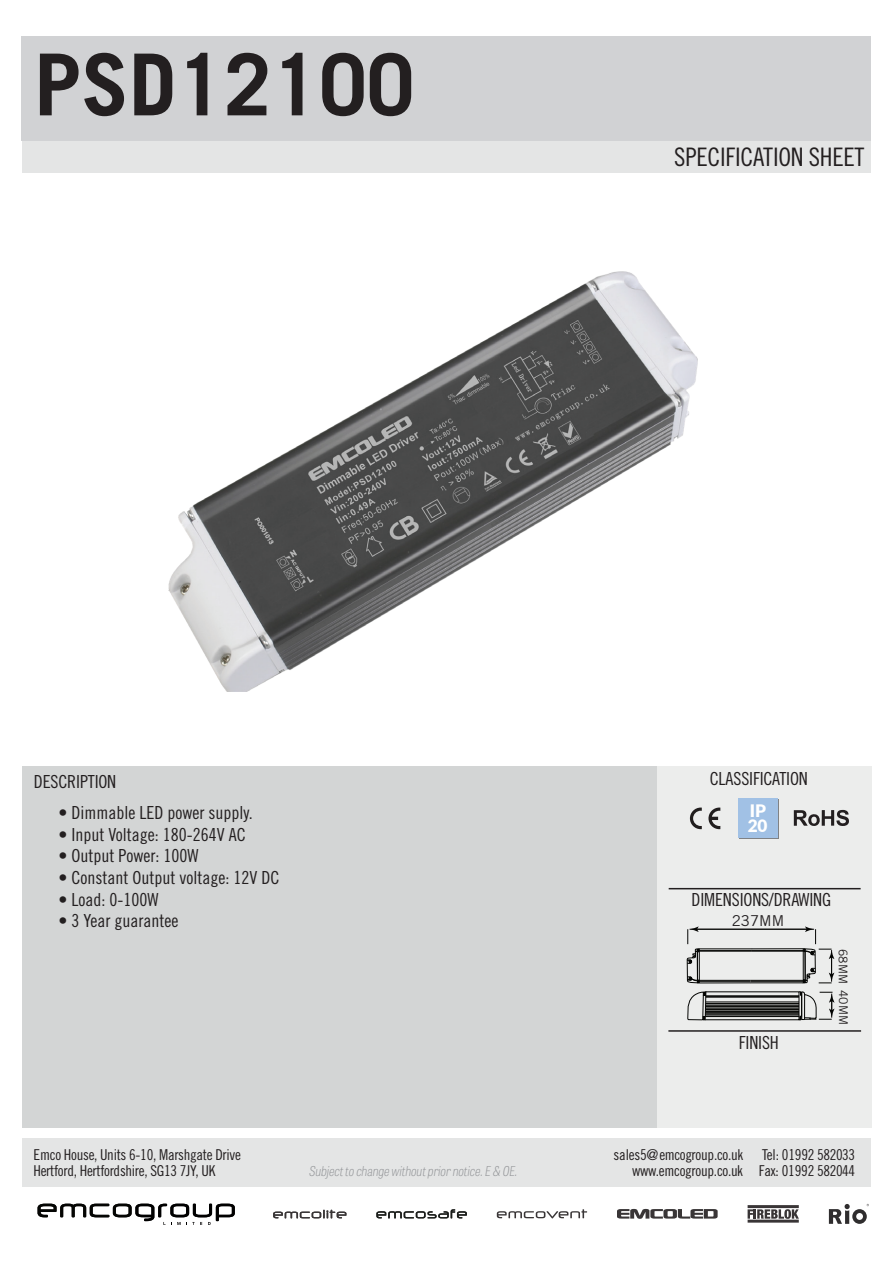
<style>
.page{position:relative;width:893px;height:1263px;background:#fff}
.page>*{position:absolute;margin:0;border:0;box-sizing:border-box;transform-origin:0 0}
.t1{font:700 85.5px "Trade Gothic LT Std";color:#231f20}
.t2{font:25.5px "Trade Gothic LT Std Cn 18";letter-spacing:-.01em;color:#231f20}
.t3{font:18px "Trade Gothic LT Std Cn 18";color:#231f20}
.t4{font:900 17.25px/14.2px "Lato";color:#fff}
.t5{font:15px/16.5px "Trade Gothic LT Std Cn 18";letter-spacing:-.02em;color:#231f20}
.t6{font:15px "Trade Gothic LT Std";color:#231f20}
.t7{font:italic 100 13.5px "Tablet Gothic Condensed";color:#939598}
.t8{font:12px "Trade Gothic LT Std";color:#231f20}
</style>
<div class="page">
<div style="left:22px;top:767px;width:636px;height:361px;background:#d3d5d5"></div>
<div style="left:657px;top:767px;width:215px;height:361px;background:#ecedec"></div>
<div style="left:22px;top:141px;width:849px;height:32px;background:#e4e5e5"></div>
<div style="left:21px;top:36px;width:850px;height:105px;background:#d1d2d4"></div>
<hr style="left:669px;top:888px;width:192px;height:1px;background:#231f20">
<hr style="left:668px;top:1030px;width:193px;height:2px;background:#231f20">
<div style="left:22px;top:1138px;width:849px;height:49px;background:#e4e5e5"></div>
<svg style="left:273px;top:1210px;width:73px;height:8px"></svg>
<svg style="left:376px;top:1209px;width:91px;height:9px"></svg>
<svg style="left:38px;top:1204px;width:197px;height:21px"></svg>
<svg style="left:617px;top:1209px;width:101px;height:10px"></svg>
<svg style="left:497px;top:1209px;width:90px;height:9px"></svg>
<svg style="left:748px;top:1209px;width:51px;height:10px"></svg>
<hr style="left:748px;top:1205px;width:51px;height:3px;background:#231f20">
<hr style="left:748px;top:1219px;width:51px;height:3px;background:#231f20">
<svg style="left:829px;top:1204px;width:40px;height:20px"></svg>
<svg style="left:690px;top:807px;width:12px;height:22px"></svg>
<svg style="left:708px;top:807px;width:12px;height:22px"></svg>
<svg style="left:794px;top:810px;width:55px;height:16px"></svg>
<div style="left:739px;top:799px;width:39px;height:39px;background:#a1c1e5"></div>
<div style="left:738px;top:798px;width:39px;height:39px;background:#a1c1e5"></div>
<img style="left:169px;top:271px;width:528px;height:420px">
<svg style="left:687px;top:926px;width:147px;height:106px"></svg>
<h1 class="t1" style="left:34px;top:32px;width:382px">PSD12100</h1>
<p class="t3" style="left:34px;top:771px;width:84px">DESCRIPTION</p>
<p class="t3" style="left:59px;top:802px;width:196px">• Dimmable LED power supply.</p>
<p class="t3" style="left:59px;top:824px;width:189px">• Input Voltage: 180-264V AC</p>
<p class="t3" style="left:59px;top:845px;width:141px">• Output Power: 100W</p>
<p class="t3" style="left:59px;top:867px;width:222px">• Constant Output voltage: 12V DC</p>
<p class="t3" style="left:59px;top:888px;width:101px">• Load: 0-100W</p>
<p class="t3" style="left:59px;top:910px;width:121px">• 3 Year guarantee</p>
<h2 class="t2" style="left:674px;top:142px;width:192px">SPECIFICATION SHEET</h2>
<p class="t3" style="left:710px;top:768px;width:100px">CLASSIFICATION</p>
<p class="t4" style="left:748px;top:803px;width:21px">IP<br>20</p>
<p class="t3" style="left:692px;top:889px;width:141px">DIMENSIONS/DRAWING</p>
<p class="t6" style="left:732px;top:911px;width:54px">237MM</p>
<p class="t3" style="left:739px;top:1032px;width:42px">FINISH</p>
<p class="t8" style="left:850px;top:949px;width:77px;rotate:90deg">68MM 40MM</p>
<p class="t5" style="left:34px;top:1146px;width:209px">Emco House, Units 6-10, Marshgate Drive<br>Hertford, Hertfordshire, SG13 7JY, UK</p>
<p class="t5" style="left:614px;top:1146px;width:131px;text-align:right">sales5@emcogroup.co.uk www.emcogroup.co.uk</p>
<p class="t5" style="left:762px;top:1146px;width:94px">Tel: 01992 582033</p>
<p class="t7" style="left:309px;top:1162px;width:210px">Subject to change without prior notice. E &amp; OE.</p>
<p class="t5" style="left:759px;top:1162px;width:98px">Fax: 01992 582044</p>
</div>
